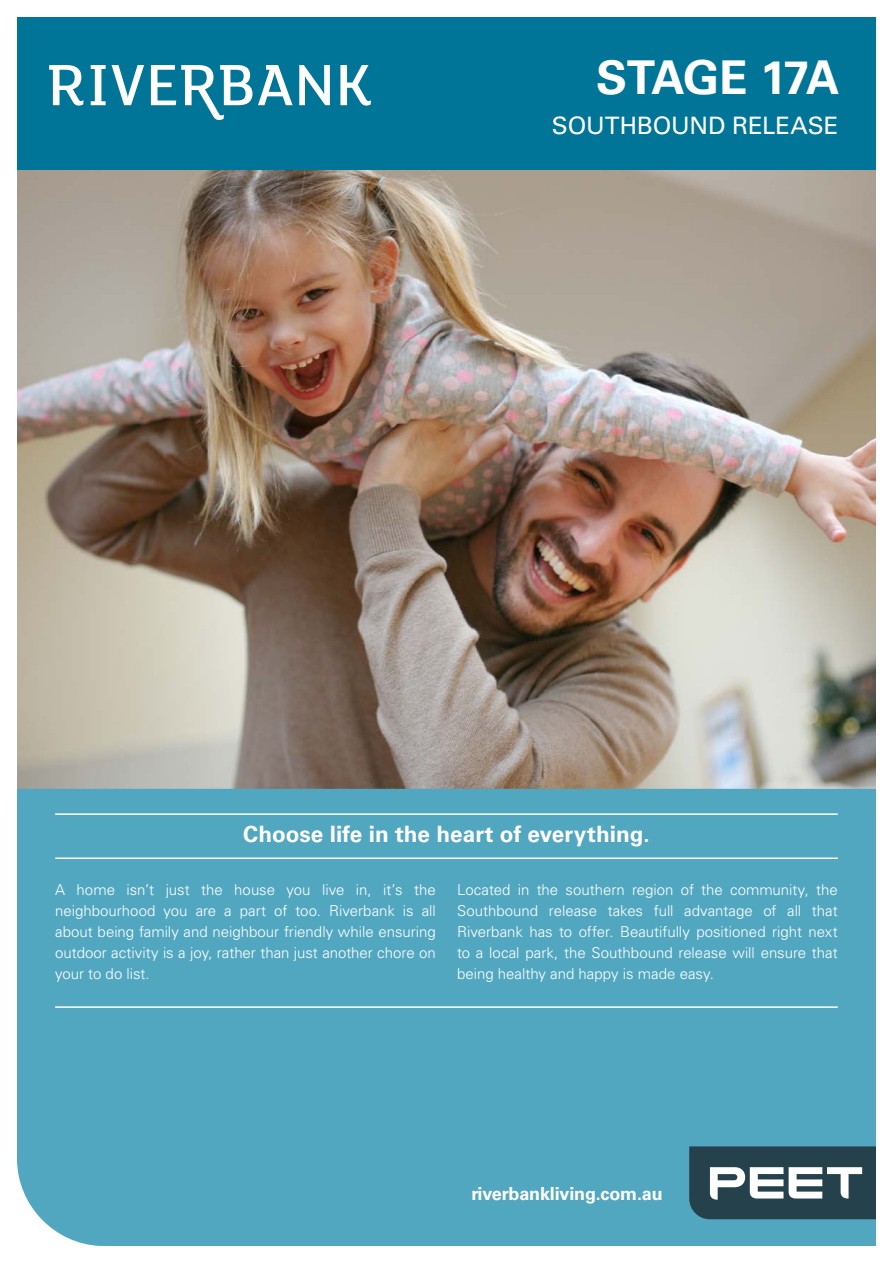
<style>
.page{position:relative;width:893px;height:1263px;background:#fff}
.page>*{position:absolute;margin:0;border:0;box-sizing:border-box;transform-origin:0 0}
.t1{font:700 46.5px "Univers LT Std";letter-spacing:-.05em;color:#fff}
.t2{font:24px "Univers LT Std";letter-spacing:-.005em;color:#fff}
.t3{font:700 22.5px "Univers LT Std";letter-spacing:.005em;color:#fff}
.t4{font:700 18px "Univers LT Std";letter-spacing:-.01em;color:#fff}
.t5{font:300 15px/21px "Univers LT Std";color:#fff;text-align:justify}
</style>
<div class="page">
<div style="left:17px;top:17px;width:859px;height:153px;background:#007597"></div>
<svg style="left:49px;top:65px;width:35px;height:41px"></svg>
<svg style="left:91px;top:65px;width:15px;height:40px"></svg>
<svg style="left:112px;top:65px;width:32px;height:40px"></svg>
<svg style="left:151px;top:65px;width:101px;height:55px"></svg>
<svg style="left:258px;top:65px;width:35px;height:40px"></svg>
<svg style="left:299px;top:65px;width:31px;height:40px"></svg>
<svg style="left:340px;top:65px;width:31px;height:41px"></svg>
<img style="left:17px;top:170px;width:859px;height:619px">
<div style="left:17px;top:789px;width:859px;height:457px;background:#52a7c0"></div>
<hr style="left:55px;top:813px;width:783px;height:2px;background:#fff">
<hr style="left:55px;top:857px;width:783px;height:2px;background:#fff">
<hr style="left:55px;top:1006px;width:783px;height:2px;background:#fff">
<svg style="left:689px;top:1146px;width:187px;height:73px"></svg>
<h1 class="t1" style="left:596px;top:51px;width:245px">STAGE 17A</h1>
<h2 class="t2" style="left:552px;top:111px;width:288px">SOUTHBOUND RELEASE</h2>
<h3 class="t3" style="left:243px;top:821px;width:408px">Choose life in the heart of everything.</h3>
<p class="t5" style="left:55px;top:879px;width:382px">A home isn’t just the house you live in, it’s the neighbourhood you are a part of too. Riverbank is all about being family and neighbour friendly while ensuring outdoor activity is a joy, rather than just another chore on your to do list.</p>
<p class="t5" style="left:457px;top:879px;width:382px">Located in the southern region of the community, the Southbound release takes full advantage of all that Riverbank has to offer. Beautifully positioned right next to a local park, the Southbound release will ensure that being healthy and happy is made easy.</p>
<p class="t4" style="left:471px;top:1183px;width:193px">riverbankliving.com.au</p>
</div>
